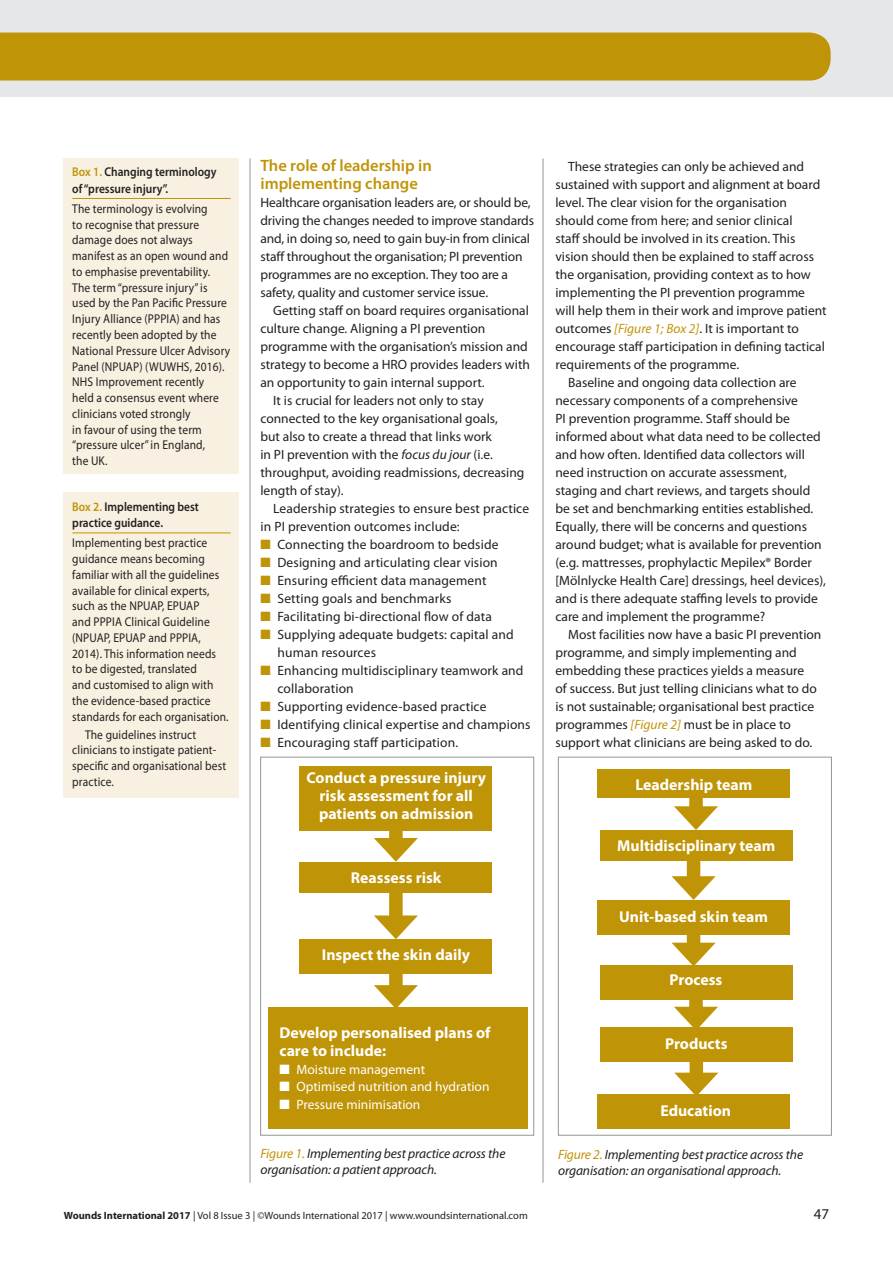
<style>
.page{position:relative;width:893px;height:1263px;background:#fff}
.page>*{position:absolute;margin:0;border:0;box-sizing:border-box;transform-origin:0 0}
.CROSS_HEAD{font:600 16.5px/18px "Myriad Pro";color:#c09407}
.A-HEAD_CROSS_HEAD{font:700 15.75px/18px "Myriad Pro";color:#fff;text-align:center}
.BODY_INDENT{font:15px "Myriad Pro";color:#231f20}
.BODY_INDENT-2{font:13.5px/18px "Myriad Pro";color:#231f20}
.BODY{font:13.5px/18px "Myriad Pro";letter-spacing:-.01em;color:#231f20}
.FIG_CAPTION{font:italic 13.5px/16.5px "Myriad Pro";letter-spacing:-.01em;color:#231f20}
.BODY_BULLETS{font:13.5px "Myriad Pro";color:#fff}
.BOX_TEXT{font:12.75px/15.8px "Myriad Pro";letter-spacing:.01em;color:#231f20;scale:.9 1}
.BOX_HEAD{font:600 12.75px/16.5px "Myriad Pro";color:#231f20;scale:.9 1}
.BODY_INDENT-3{font:10.5px "Myriad Pro";color:#231f20}
.s1{color:#c09407}
.s2{font-style:italic}
.s3{font-style:italic;color:#c09407}
.s4{font-weight:700}
</style>
<div class="page">
<div style="left:0;top:0;width:893px;height:97px;background:#e6e7e9"></div>
<div style="left:0;top:33px;width:831px;height:48px;background:#c09407"></div>
<hr style="left:543px;top:158px;width:1px;height:1025px;background:#939598">
<hr style="left:250px;top:158px;width:1px;height:1025px;background:#939598">
<div style="left:64px;top:158px;width:175px;height:316px;background:#f8f1e1"></div>
<hr style="left:72px;top:198px;width:159px;height:1px;background:#c09407">
<div style="left:64px;top:493px;width:175px;height:305px;background:#f8f1e1"></div>
<hr style="left:72px;top:533px;width:159px;height:1px;background:#c09407">
<div style="left:260px;top:757px;width:274px;height:378px;border:1px solid #939598"></div>
<div style="left:558px;top:757px;width:274px;height:378px;border:1px solid #939598"></div>
<div style="left:300px;top:766px;width:192px;height:64px;background:#c09407"></div>
<div style="left:597px;top:769px;width:193px;height:29px;background:#c09407"></div>
<div style="left:300px;top:862px;width:192px;height:30px;background:#c09407"></div>
<div style="left:600px;top:830px;width:192px;height:31px;background:#c09407"></div>
<div style="left:300px;top:939px;width:192px;height:34px;background:#c09407"></div>
<div style="left:597px;top:901px;width:193px;height:34px;background:#c09407"></div>
<div style="left:600px;top:965px;width:192px;height:34px;background:#c09407"></div>
<div style="left:600px;top:1028px;width:192px;height:34px;background:#c09407"></div>
<div style="left:597px;top:1094px;width:193px;height:34px;background:#c09407"></div>
<div style="left:269px;top:1008px;width:259px;height:121px;background:#c09407"></div>
<div style="left:389px;top:822px;width:14px;height:25px;background:#c09407"></div>
<svg style="left:374px;top:838px;width:44px;height:24px"></svg>
<div style="left:689px;top:790px;width:14px;height:26px;background:#c09407"></div>
<svg style="left:674px;top:806px;width:44px;height:24px"></svg>
<div style="left:389px;top:891px;width:14px;height:34px;background:#c09407"></div>
<svg style="left:374px;top:915px;width:44px;height:24px"></svg>
<div style="left:687px;top:852px;width:13px;height:33px;background:#c09407"></div>
<svg style="left:671px;top:876px;width:45px;height:24px"></svg>
<div style="left:389px;top:969px;width:14px;height:25px;background:#c09407"></div>
<svg style="left:374px;top:985px;width:44px;height:23px"></svg>
<div style="left:687px;top:926px;width:13px;height:26px;background:#c09407"></div>
<svg style="left:672px;top:943px;width:44px;height:22px"></svg>
<div style="left:689px;top:990px;width:14px;height:26px;background:#c09407"></div>
<svg style="left:674px;top:1007px;width:44px;height:21px"></svg>
<div style="left:690px;top:1056px;width:13px;height:26px;background:#c09407"></div>
<svg style="left:674px;top:1073px;width:44px;height:21px"></svg>
<p class="BOX_HEAD" style="left:72px;top:164px;width:162px"><span class="s1">Box 1.</span> Changing terminology of “pressure injury”.</p>
<p class="BOX_TEXT" style="left:72px;top:201px;width:177px">The terminology is evolving<br>to recognise that pressure damage does not always manifest as an open wound and to emphasise preventability.<br>The term “pressure injury” is used by the Pan Pacific Pressure<br>Injury Alliance (PPPIA) and has recently been adopted by the<br>National Pressure Ulcer Advisory<br>Panel (NPUAP) (WUWHS, 2016).<br>NHS Improvement recently<br>held a consensus event where clinicians voted strongly<br>in favour of using the term “pressure ulcer” in England,<br>the UK.</p>
<p class="BOX_HEAD" style="left:72px;top:498px;width:142px"><span class="s1">Box 2.</span> Implementing best practice guidance.</p>
<p class="BOX_TEXT" style="left:72px;top:535px;width:175px">Implementing best practice guidance means becoming familiar with all the guidelines available for clinical experts, such as the NPUAP, EPUAP<br>and PPPIA Clinical Guideline (NPUAP, EPUAP and PPPIA,<br>2014). This information needs to be digested, translated<br>and customised to align with the evidence-based practice standards for each organisation.</p>
<p class="BOX_TEXT" style="left:72px;top:726px;width:173px;text-indent:13px">The guidelines instruct clinicians to instigate patient&shy;specific and organisational best practice.</p>
<p class="CROSS_HEAD" style="left:260px;top:156px;width:173px">The role of leadership in implementing change</p>
<p class="BODY" style="left:260px;top:193px;width:275px">Healthcare organisation leaders are, or should be, driving the changes needed to improve standards and, in doing so, need to gain buy-in from clinical staff throughout the organisation; PI prevention programmes are no exception. They too are a safety, quality and customer service issue.</p>
<p class="BODY_INDENT-2" style="left:260px;top:301px;width:271px;text-indent:13px">Getting staff on board requires organisational culture change. Aligning a PI prevention programme with the organisation’s mission and strategy to become a HRO provides leaders with an opportunity to gain internal support.</p>
<p class="BODY_INDENT-2" style="left:260px;top:391px;width:266px;text-indent:13px">It is crucial for leaders not only to stay connected to the key organisational goals,<br>but also to create a thread that links work<br>in PI prevention with the <span class="s2">focus du jour</span> (i.e. throughput, avoiding readmissions, decreasing length of stay).</p>
<p class="BODY_INDENT-2" style="left:260px;top:499px;width:270px;text-indent:13px">Leadership strategies to ensure best practice in PI prevention outcomes include:</p>
<p class="BODY_INDENT-2" style="left:260px;top:535px;width:240px"><span class="s1">■</span> Connecting the boardroom to bedside</p>
<p class="BODY_INDENT-2" style="left:260px;top:553px;width:239px"><span class="s1">■</span> Designing and articulating clear vision</p>
<p class="BODY_INDENT-2" style="left:260px;top:571px;width:228px"><span class="s1">■</span> Ensuring efficient data management</p>
<p class="BODY_INDENT-2" style="left:260px;top:589px;width:192px"><span class="s1">■</span> Setting goals and benchmarks</p>
<p class="BODY_INDENT-2" style="left:260px;top:607px;width:233px"><span class="s1">■</span> Facilitating bi-directional flow of data</p>
<p class="BODY_INDENT-2" style="left:277px;top:625px;width:238px;text-indent:-17px"><span class="s1">■</span> Supplying adequate budgets: capital and human resources</p>
<p class="BODY_INDENT-2" style="left:277px;top:661px;width:248px;text-indent:-17px"><span class="s1">■</span> Enhancing multidisciplinary teamwork and collaboration</p>
<p class="BODY_INDENT-2" style="left:260px;top:697px;width:228px"><span class="s1">■</span> Supporting evidence-based practice</p>
<p class="BODY_INDENT-2" style="left:260px;top:715px;width:272px"><span class="s1">■</span> Identifying clinical expertise and champions</p>
<p class="BODY_INDENT-2" style="left:260px;top:733px;width:199px"><span class="s1">■</span> Encouraging staff participation.</p>
<p class="BODY_INDENT-2" style="left:555px;top:157px;width:273px;text-indent:13px">These strategies can only be achieved and sustained with support and alignment at board level. The clear vision for the organisation should come from here; and senior clinical<br>staff should be involved in its creation. This vision should then be explained to staff across the organisation, providing context as to how implementing the PI prevention programme will help them in their work and improve patient outcomes <span class="s3">[Figure 1; Box 2]</span>. It is important to encourage staff participation in defining tactical requirements of the programme.</p>
<p class="BODY_INDENT-2" style="left:555px;top:373px;width:272px;text-indent:13px">Baseline and ongoing data collection are necessary components of a comprehensive<br>PI prevention programme. Staff should be informed about what data need to be collected and how often. Identified data collectors will need instruction on accurate assessment, staging and chart reviews, and targets should be set and benchmarking entities established.<br>Equally, there will be concerns and questions around budget; what is available for prevention (e.g. mattresses, prophylactic Mepilex® Border [Mölnlycke Health Care] dressings, heel devices), and is there adequate staffing levels to provide care and implement the programme?</p>
<p class="BODY_INDENT-2" style="left:555px;top:625px;width:267px;text-indent:13px">Most facilities now have a basic PI prevention programme, and simply implementing and embedding these practices yields a measure<br>of success. But just telling clinicians what to do is not sustainable; organisational best practice programmes <span class="s3">[Figure 2]</span> must be in place to support what clinicians are being asked to do.</p>
<p class="A-HEAD_CROSS_HEAD" style="left:306px;top:768px;width:181px">Conduct a pressure injury risk assessment for all patients on admission</p>
<p class="A-HEAD_CROSS_HEAD" style="left:635px;top:775px;width:119px">Leadership team</p>
<p class="A-HEAD_CROSS_HEAD" style="left:351px;top:868px;width:92px">Reassess risk</p>
<p class="A-HEAD_CROSS_HEAD" style="left:322px;top:946px;width:150px">Inspect the skin daily</p>
<p class="A-HEAD_CROSS_HEAD" style="left:279px;top:1023px;width:213px;text-align:left">Develop personalised plans of care to include:</p>
<p class="BODY_BULLETS" style="left:279px;top:1061px;width:147px">■ Moisture management</p>
<p class="BODY_BULLETS" style="left:279px;top:1078px;width:212px">■ Optimised nutrition and hydration</p>
<p class="BODY_BULLETS" style="left:279px;top:1096px;width:142px">■ Pressure minimisation</p>
<p class="A-HEAD_CROSS_HEAD" style="left:617px;top:836px;width:160px">Multidisciplinary team</p>
<p class="A-HEAD_CROSS_HEAD" style="left:619px;top:907px;width:150px">Unit-based skin team</p>
<p class="A-HEAD_CROSS_HEAD" style="left:669px;top:970px;width:54px">Process</p>
<p class="A-HEAD_CROSS_HEAD" style="left:665px;top:1034px;width:64px">Products</p>
<p class="A-HEAD_CROSS_HEAD" style="left:660px;top:1101px;width:72px">Education</p>
<p class="FIG_CAPTION" style="left:260px;top:1145px;width:246px"><span class="s1">Figure 1.</span> Implementing best practice across the organisation: a patient approach.</p>
<p class="FIG_CAPTION" style="left:558px;top:1146px;width:246px"><span class="s1">Figure 2.</span> Implementing best practice across the organisation: an organisational approach.</p>
<p class="BODY_INDENT-3" style="left:64px;top:1208px;width:465px"><span class="s4">Wounds International 2017</span> | Vol 8 Issue 3 | ©Wounds International 2017 | www.woundsinternational.com</p>
<p class="BODY_INDENT" style="left:814px;top:1204px;width:17px">47</p>
</div>
